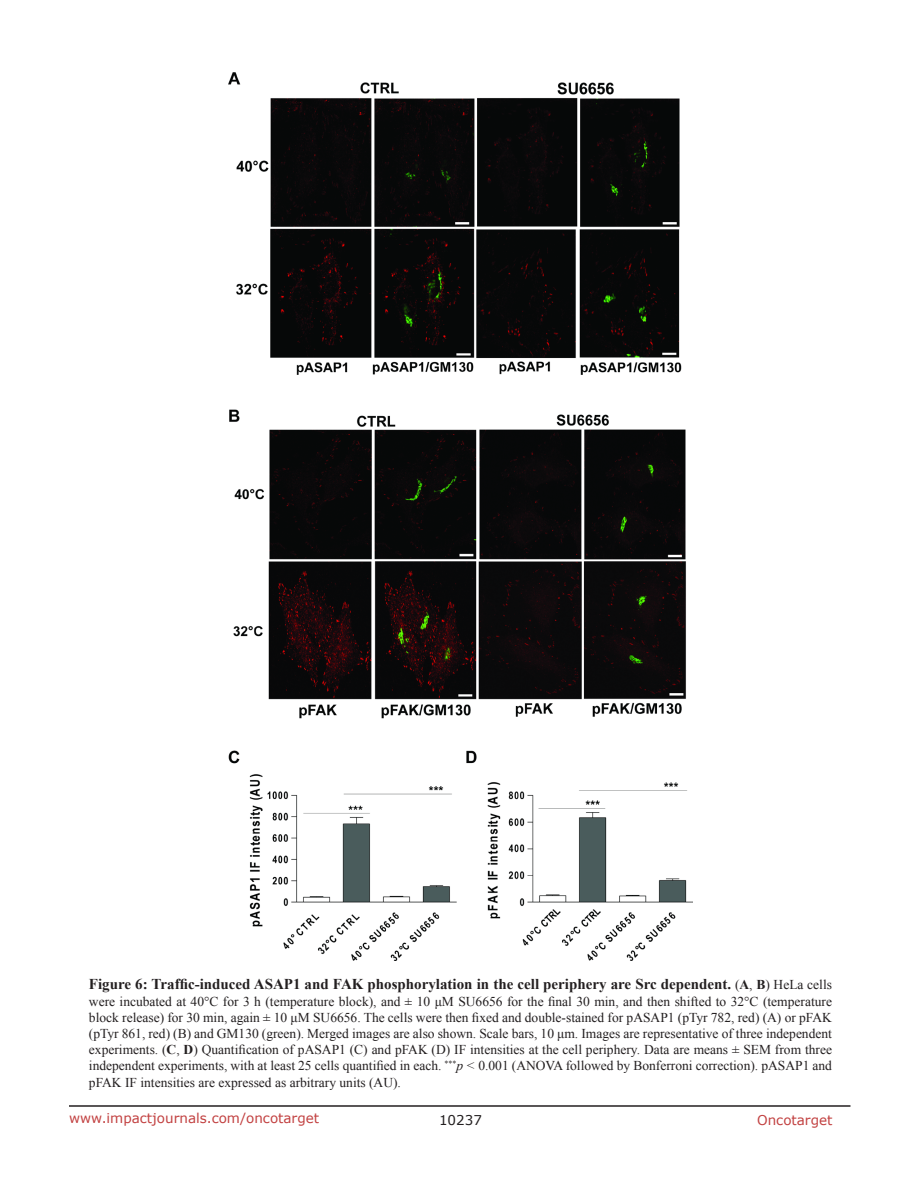
<style>
.page{position:relative;width:918px;height:1188px;background:#fff}
.page>*{position:absolute;margin:0;border:0;box-sizing:border-box;transform-origin:0 0}
.Figuretrx{font:700 15px "Times New Roman";color:#231f20}
.Figuretrx-2{font:13.5px/16.2px "Times New Roman";color:#231f20;text-align:justify}
.t1{font:13.5px "Verdana";color:#c24141}
.t2{font:13.5px "Verdana";color:#231f20}
.s1{font-weight:400;font-size:13.5px}
.s2{font-size:13.5px}
.s3{font-weight:700}
.s4{font-style:italic}
</style>
<div class="page">
<hr style="left:69px;top:1105px;width:781px;height:2px;background:#231f20">
<img style="left:228px;top:73px;width:465px;height:887px">
<p class="Figuretrx" style="left:89px;top:974px;width:745px">Figure 6: Traffic-induced ASAP1 and FAK phosphorylation in the cell periphery are Src dependent. <span class="s1">(</span><span class="s2">A</span><span class="s1">,</span> <span class="s2">B</span><span class="s1">) HeLa cells</span></p>
<p class="Figuretrx-2" style="left:89px;top:993px;width:745px">were incubated at 40°C for 3 h (temperature block), and ± 10 μM SU6656 for the final 30 min, and then shifted to 32°C (temperature block release) for 30 min, again ± 10 μM SU6656. The cells were then fixed and double-stained for pASAP1 (pTyr 782, red) (A) or pFAK (pTyr 861, red) (B) and GM130 (green). Merged images are also shown. Scale bars, 10 μm. Images are representative of three independent experiments. (<span class="s3">C</span>, <span class="s3">D</span>) Quantification of pASAP1 (C) and pFAK (D) IF intensities at the cell periphery. Data are means ± SEM from three independent experiments, with at least 25 cells quantified in each. <sup>***</sup><span class="s4">p &lt;</span> 0.001 (ANOVA followed by Bonferroni correction). pASAP1 and pFAK IF intensities are expressed as arbitrary units (AU).</p>
<p class="t1" style="left:69px;top:1109px;width:252px">www.impactjournals.com/oncotarget</p>
<p class="t2" style="left:439px;top:1111px;width:44px">10237</p>
<p class="t1" style="left:757px;top:1111px;width:77px">Oncotarget</p>
</div>
